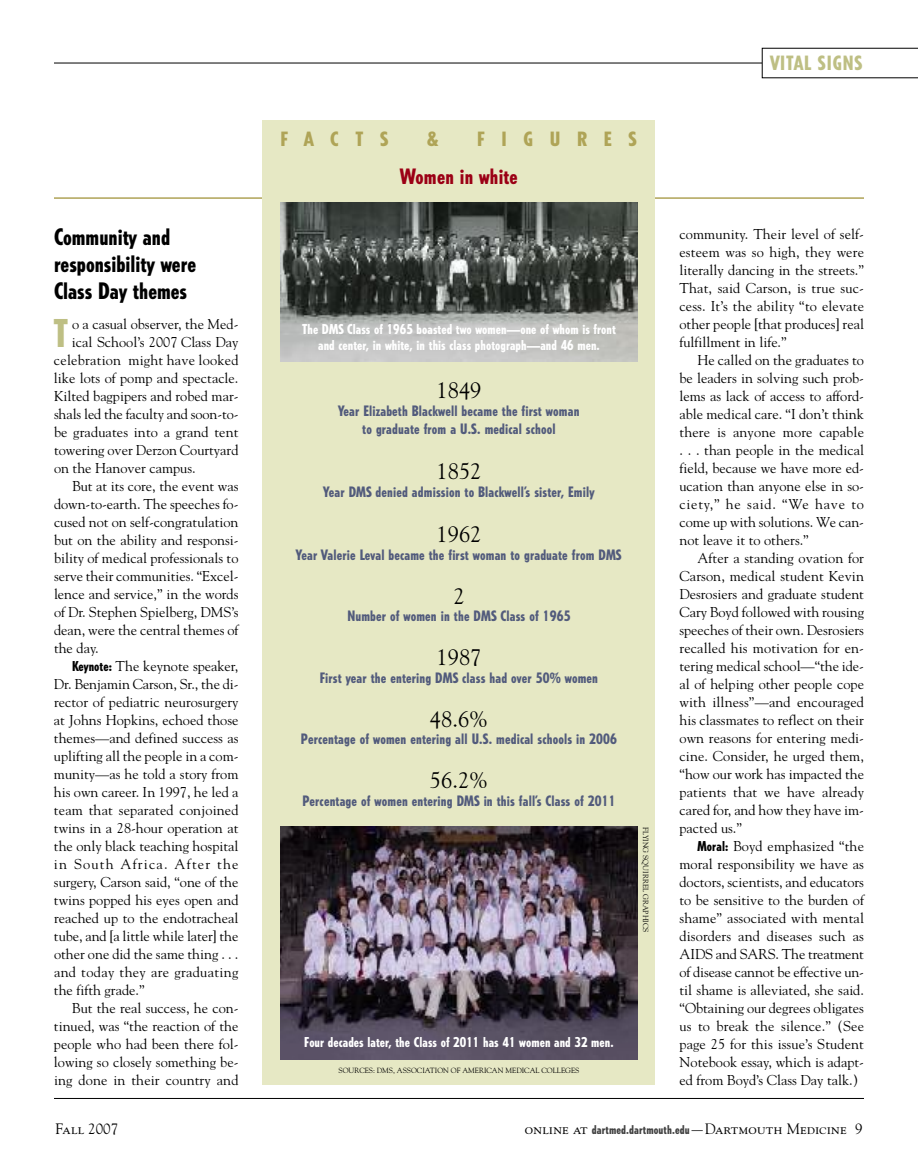
<style>
.page{position:relative;width:918px;height:1175px;background:#fff}
.page>*{position:absolute;margin:0;border:0;box-sizing:border-box;transform-origin:0 0}
.t1{font:800 condensed 37.95px "Tempo";color:#bebf84}
.t2{font:800 condensed 22.5px/27px "Tempo";color:#000}
.t3{font:22.5px "Goudy";color:#000}
.t4{font:800 condensed 21px "Tempo";letter-spacing:.01em;color:#9b0015}
.t5{font:800 condensed 19.5px "Tempo";letter-spacing:.815em;color:#afa457;scale:1.05 1}
.t6{font:800 condensed 19.5px "Tempo";letter-spacing:.05em;color:#bebf84}
.t7{font:15px "Goudy SC";color:#000}
.t8{font:14.25px/18px "Goudy";color:#000;text-align:justify}
.t9{font:800 condensed 14.25px/18px "Tempo";letter-spacing:.01em;color:#525b7c;text-align:center}
.t10{font:14.25px "Goudy";letter-spacing:.025em;color:#000}
.t11{font:14.25px "Goudy";letter-spacing:.085em;color:#000}
.t12{font:800 condensed 13.5px/16.2px "Tempo";letter-spacing:.005em;color:#fff;text-align:center}
.t13{font:7.5px "Goudy";color:#000}
.s1{font-family:"Tempo";font-weight:800;font-stretch:condensed;font-size:13.5px}
.s2{font-family:"Goudy"}
.s3{font-family:"Tempo";font-weight:800;font-stretch:condensed;font-size:12px;color:#404040}
</style>
<div class="page">
<hr style="left:54px;top:197px;width:810px;height:2px;background:#afa457">
<div style="left:262px;top:120px;width:394px;height:964px;background:#e6e8c4"></div>
<hr style="left:54px;top:1098px;width:810px;height:1px;background:#000">
<hr style="left:54px;top:63px;width:708px;height:1px;background:#000">
<svg style="left:762px;top:48px;width:156px;height:30px"></svg>
<img style="left:280px;top:202px;width:358px;height:159px">
<img style="left:280px;top:826px;width:358px;height:233px">
<h2 class="t2" style="left:54px;top:225px;width:144px">Community and responsibility were<br>Class Day themes</h2>
<h1 class="t1" style="left:54px;top:318px;width:16px">T</h1>
<p class="t8" style="left:72px;top:315px;width:168px">o a casual observer, the Med-</p>
<p class="t8" style="left:72px;top:333px;width:168px">ical School’s 2007 Class Day</p>
<p class="t8" style="left:54px;top:351px;width:186px">celebration might have looked</p>
<p class="t8" style="left:54px;top:369px;width:186px">like lots of pomp and spectacle.</p>
<p class="t8" style="left:54px;top:387px;width:186px">Kilted bagpipers and robed mar-</p>
<p class="t8" style="left:54px;top:405px;width:186px">shals led the faculty and soon-to-</p>
<p class="t8" style="left:54px;top:423px;width:186px">be graduates into a grand tent</p>
<p class="t8" style="left:54px;top:441px;width:186px">towering over Derzon Courtyard</p>
<p class="t8" style="left:54px;top:459px;width:143px">on the Hanover campus.</p>
<p class="t8" style="left:72px;top:477px;width:168px">But at its core, the event was</p>
<p class="t8" style="left:54px;top:495px;width:186px">down-to-earth. The speeches fo-</p>
<p class="t8" style="left:54px;top:513px;width:186px">cused not on self-congratulation</p>
<p class="t8" style="left:54px;top:531px;width:186px">but on the ability and responsi-</p>
<p class="t8" style="left:54px;top:549px;width:186px">bility of medical professionals to</p>
<p class="t8" style="left:54px;top:567px;width:186px">serve their communities. “Excel-</p>
<p class="t8" style="left:54px;top:585px;width:186px">lence and service,” in the words</p>
<p class="t8" style="left:54px;top:603px;width:186px">of Dr. Stephen Spielberg, DMS’s</p>
<p class="t8" style="left:54px;top:621px;width:186px">dean, were the central themes of</p>
<p class="t8" style="left:54px;top:639px;width:46px">the day.</p>
<p class="t8" style="left:72px;top:657px;width:168px"><span class="s1">Keynote:</span> The keynote speaker,</p>
<p class="t8" style="left:54px;top:675px;width:186px">Dr. Benjamin Carson, Sr., the di-</p>
<p class="t8" style="left:54px;top:693px;width:186px">rector of pediatric neurosurgery</p>
<p class="t8" style="left:54px;top:711px;width:186px">at Johns Hopkins, echoed those</p>
<p class="t8" style="left:54px;top:729px;width:186px">themes—and defined success as</p>
<p class="t8" style="left:54px;top:747px;width:186px">uplifting all the people in a com-</p>
<p class="t8" style="left:54px;top:765px;width:186px">munity—as he told a story from</p>
<p class="t8" style="left:54px;top:783px;width:186px">his own career. In 1997, he led a</p>
<p class="t8" style="left:54px;top:801px;width:186px">team that separated conjoined</p>
<p class="t8" style="left:54px;top:819px;width:186px">twins in a 28-hour operation at</p>
<p class="t8" style="left:54px;top:837px;width:186px">the only black teaching hospital</p>
<p class="t11" style="left:54px;top:855px;width:186px">in South Africa. After the</p>
<p class="t8" style="left:54px;top:873px;width:186px">surgery, Carson said, “one of the</p>
<p class="t8" style="left:54px;top:891px;width:186px">twins popped his eyes open and</p>
<p class="t8" style="left:54px;top:909px;width:186px">reached up to the endotracheal</p>
<p class="t8" style="left:54px;top:927px;width:186px">tube, and [a little while later] the</p>
<p class="t8" style="left:54px;top:945px;width:186px">other one did the same thing . . .</p>
<p class="t10" style="left:54px;top:963px;width:186px">and today they are graduating</p>
<p class="t8" style="left:54px;top:981px;width:92px">the fifth grade.”</p>
<p class="t8" style="left:72px;top:999px;width:168px">But the real success, he con-</p>
<p class="t8" style="left:54px;top:1017px;width:186px">tinued, was “the reaction of the</p>
<p class="t8" style="left:54px;top:1035px;width:186px">people who had been there fol-</p>
<p class="t8" style="left:54px;top:1053px;width:186px">lowing so closely something be-</p>
<p class="t8" style="left:54px;top:1071px;width:186px">ing done in their country and</p>
<h3 class="t5" style="left:280px;top:132px;width:104px">FACTS</h3>
<h3 class="t5" style="left:427px;top:132px;width:12px">&amp;</h3>
<h3 class="t5" style="left:477px;top:132px;width:153px">FIGURES</h3>
<h3 class="t4" style="left:400px;top:168px;width:119px">Women in white</h3>
<p class="t12" style="left:302px;top:322px;width:315px">The DMS Class of 1965 boasted two women—one of whom is front and center, in white, in this class photograph—and 46 men.</p>
<h2 class="t3" style="left:436px;top:377px;width:46px">1849</h2>
<p class="t9" style="left:338px;top:402px;width:243px">Year Elizabeth Blackwell became the first woman to graduate from a U.S. medical school</p>
<h2 class="t3" style="left:436px;top:458px;width:46px">1852</h2>
<p class="t9" style="left:324px;top:483px;width:272px">Year DMS denied admission to Blackwell’s sister, Emily</p>
<h2 class="t3" style="left:436px;top:521px;width:46px">1962</h2>
<p class="t9" style="left:296px;top:546px;width:327px">Year Valerie Leval became the first woman to graduate from DMS</p>
<h2 class="t3" style="left:453px;top:582px;width:13px">2</h2>
<p class="t9" style="left:347px;top:608px;width:225px">Number of women in the DMS Class of 1965</p>
<h2 class="t3" style="left:436px;top:644px;width:46px">1987</h2>
<p class="t9" style="left:320px;top:669px;width:280px">First year the entering DMS class had over 50% women</p>
<h2 class="t3" style="left:430px;top:705px;width:60px">48.6%</h2>
<p class="t9" style="left:301px;top:731px;width:318px">Percentage of women entering all U.S. medical schools in 2006</p>
<h2 class="t3" style="left:430px;top:767px;width:60px">56.2%</h2>
<p class="t9" style="left:302px;top:792px;width:315px">Percentage of women entering DMS in this fall’s Class of 2011</p>
<p class="t13" style="left:650px;top:827px;width:107px;rotate:90deg">FLYING SQUIRREL GRAPHICS</p>
<p class="t12" style="left:304px;top:1034px;width:311px">Four decades later, the Class of 2011 has 41 women and 32 men.</p>
<p class="t13" style="left:338px;top:1066px;width:243px">SOURCES: DMS, ASSOCIATION OF AMERICAN MEDICAL COLLEGES</p>
<h3 class="t6" style="left:770px;top:55px;width:94px">VITAL SIGNS</h3>
<p class="t8" style="left:680px;top:225px;width:186px">community. Their level of self&shy;esteem was so high, they were literally dancing in the streets.” That, said Carson, is true suc&shy;cess. It’s the ability “to elevate other people [that produces] real fulfillment in life.”</p>
<p class="t8" style="left:680px;top:351px;width:186px;text-indent:18px">He called on the graduates to be leaders in solving such prob&shy;lems as lack of access to afford&shy;able medical care. “I don’t think there is anyone more capable . . . than people in the medical field, because we have more ed&shy;ucation than anyone else in so&shy;ciety,” he said. “We have to come up with solutions. We can&shy;not leave it to others.”</p>
<p class="t8" style="left:679px;top:549px;width:186px;text-indent:18px">After a standing ovation for Carson, medical student Kevin Desrosiers and graduate student Cary Boyd followed with rousing speeches of their own. Desrosiers recalled his motivation for en&shy;tering medical school—“the ide&shy;al of helping other people cope with illness”—and encouraged his classmates to reflect on their own reasons for entering medi&shy;cine. Consider, he urged them, “how our work has impacted the patients that we have already cared for, and how they have im&shy;pacted us.”</p>
<p class="t8" style="left:679px;top:837px;width:186px;text-indent:18px"><span class="s1">Moral:</span> Boyd emphasized “the moral responsibility we have as doctors, scientists, and educators to be sensitive to the burden of shame” associated with mental disorders and diseases such as AIDS and SARS. The treatment of disease cannot be effective un&shy;til shame is alleviated, she said. “Obtaining our degrees obligates us to break the silence.” (See page 25 for this issue’s Student Notebook essay, which is adapt&shy;ed from Boyd’s Class Day talk.)</p>
<p class="t7" style="left:56px;top:1122px;width:64px">Fall <span class="s2">2007</span></p>
<p class="t7" style="left:525px;top:1122px;width:339px">online at <span class="s3">dartmed.dartmouth.edu</span>—Dartmouth Medicine <span class="s2">9</span></p>
</div>
